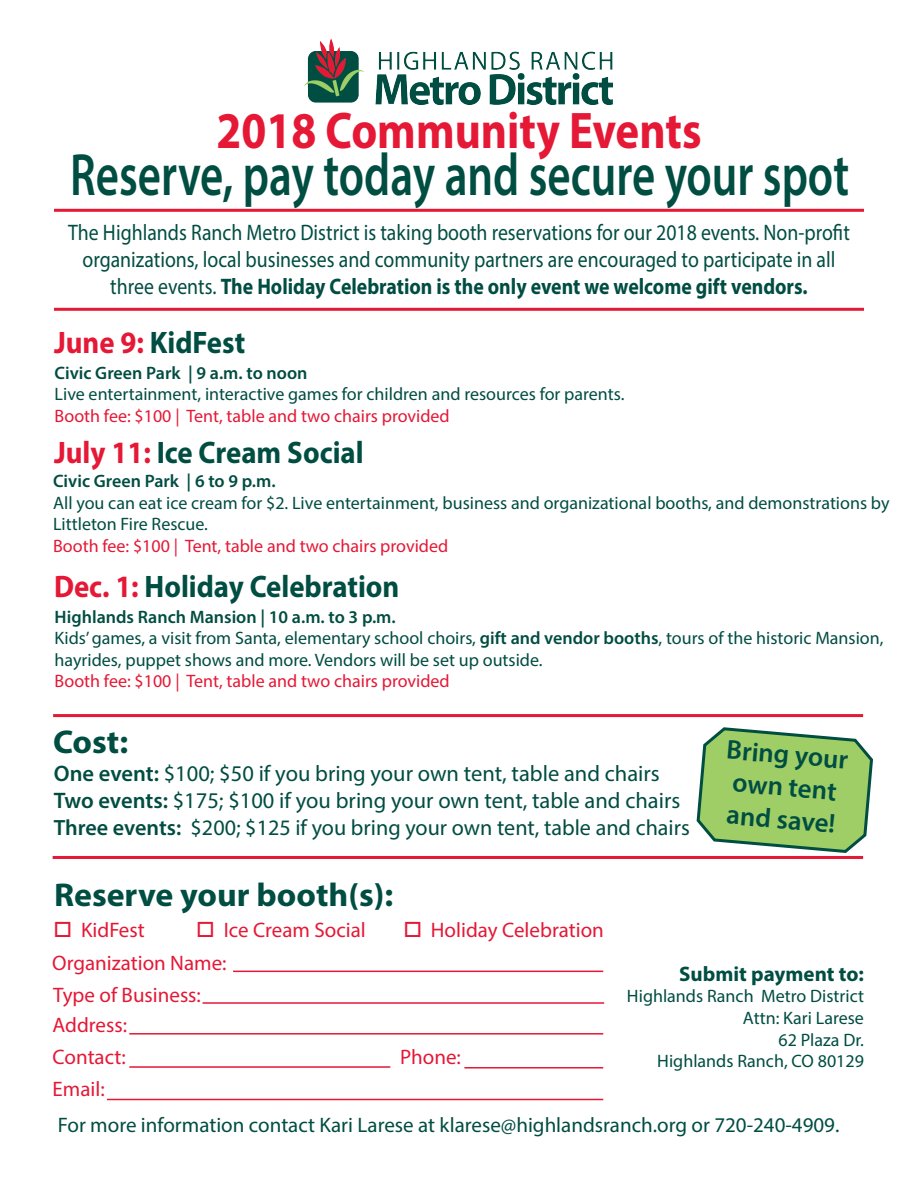
<style>
.page{position:relative;width:918px;height:1188px;background:#fff}
.page>*{position:absolute;margin:0;border:0;box-sizing:border-box;transform-origin:0 0}
.t1{font:600 60px "Myriad Pro";color:#004d42;scale:.75 1}
.t2{font:700 51.75px "Myriad Pro";color:#e51836;scale:.87 1}
.t3{font:700 33px "Myriad Pro";color:#004d42}
.t4{font:700 31.2px "Myriad Pro";color:#004d42;scale:.92 1}
.t5{font:600 27px/32.4px "Myriad Pro";color:#004d42}
.t6{font:22.5px/27px "Myriad Pro";color:#004d42;text-align:center;scale:.88 1}
.t7{font:22.5px "Myriad Pro";color:#004d42}
.t8{font:700 22.5px "Myriad Pro";color:#004d42;scale:.88 1}
.t9{font:22.2px "Myriad Pro";color:#004d42}
.t10{font:21px "Myriad Pro";color:#e51836}
.t11{font:21px "Myriad Pro";color:#004d42}
.t12{font:700 21px "Myriad Pro";color:#004d42}
.t13{font:18px/21.6px "Myriad Pro";color:#004d42}
.t14{font:18px "Myriad Pro";color:#e51836}
.t15{font:600 18px "Myriad Pro";color:#004d42}
.s1{font-weight:400}
.s2{color:#e51836}
.s3{font-weight:600}
</style>
<div class="page">
<img style="left:304px;top:39px;width:309px;height:65px">
<hr style="left:54px;top:209px;width:810px;height:3px;background:#e51836">
<hr style="left:54px;top:308px;width:810px;height:3px;background:#e51836">
<hr style="left:53px;top:714px;width:810px;height:3px;background:#e51836">
<svg style="left:696px;top:727px;width:177px;height:126px;background:#a2cc7b"></svg>
<hr style="left:53px;top:856px;width:810px;height:3px;background:#e51836">
<hr style="left:233px;top:971px;width:370px;height:1px;background:#e51836">
<hr style="left:129px;top:1033px;width:474px;height:2px;background:#e51836">
<hr style="left:107px;top:1099px;width:496px;height:1px;background:#e51836">
<hr style="left:129px;top:1066px;width:261px;height:2px;background:#e51836">
<hr style="left:464px;top:1067px;width:139px;height:2px;background:#e51836">
<hr style="left:202px;top:1002px;width:402px;height:2px;background:#e51836">
<p class="t2" style="left:216px;top:97px;width:559px">2018 Community Events</p>
<p class="t1" style="left:70px;top:137px;width:1040px">Reserve, pay today and secure your spot</p>
<p class="t6" style="left:68px;top:219px;width:890px">The Highlands Ranch Metro District is taking booth reservations for our 2018 events. Non-profit organizations, local businesses and community partners are encouraged to participate in all</p>
<p class="t8" style="left:110px;top:272px;width:794px"><span class="s1">three events.</span> The Holiday Celebration is the only event we welcome gift vendors.</p>
<p class="t4" style="left:54px;top:322px;width:209px"><span class="s2">June 9:</span> KidFest</p>
<p class="t15" style="left:55px;top:361px;width:254px">Civic Green Park | 9 a.m. to noon</p>
<p class="t13" style="left:55px;top:383px;width:571px">Live entertainment, interactive games for children and resources for parents.</p>
<p class="t14" style="left:55px;top:405px;width:397px">Booth fee: $100 | Tent, table and two chairs provided</p>
<p class="t4" style="left:54px;top:432px;width:338px"><span class="s2">July 11:</span> Ice Cream Social</p>
<p class="t15" style="left:53px;top:470px;width:224px">Civic Green Park | 6 to 9 p.m.</p>
<p class="t13" style="left:53px;top:492px;width:838px">All you can eat ice cream for $2. Live entertainment, business and organizational booths, and demonstrations by<br>Littleton Fire Rescue.</p>
<p class="t14" style="left:53px;top:535px;width:397px">Booth fee: $100 | Tent, table and two chairs provided</p>
<p class="t4" style="left:54px;top:566px;width:377px"><span class="s2">Dec. 1:</span> Holiday Celebration</p>
<p class="t15" style="left:55px;top:605px;width:343px">Highlands Ranch Mansion | 10 a.m. to 3 p.m.</p>
<p class="t13" style="left:55px;top:627px;width:830px">Kids’ games, a visit from Santa, elementary school choirs, <span class="s3">gift and vendor booths</span>, tours of the historic Mansion, hayrides, puppet shows and more. Vendors will be set up outside.</p>
<p class="t14" style="left:55px;top:670px;width:397px">Booth fee: $100 | Tent, table and two chairs provided</p>
<p class="t3" style="left:53px;top:720px;width:77px">Cost:</p>
<p class="t7" style="left:54px;top:760px;width:608px"><span class="s3">One event:</span> $100; $50 if you bring your own tent, table and chairs</p>
<p class="t7" style="left:54px;top:787px;width:628px"><span class="s3">Two events:</span> $175; $100 if you bring your own tent, table and chairs</p>
<p class="t9" style="left:54px;top:813px;width:638px"><span class="s3">Three events:</span> $200; $125 if you bring your own tent, table and chairs</p>
<p class="t3" style="left:54px;top:874px;width:341px">Reserve your booth(s):</p>
<p class="t5" style="left:728px;top:732px;width:123px;rotate:5deg">Bring your own tent and save!</p>
<p class="t10" style="left:53px;top:917px;width:93px">□ KidFest</p>
<p class="t10" style="left:196px;top:917px;width:171px">□ Ice Cream Social</p>
<p class="t10" style="left:403px;top:917px;width:202px">□ Holiday Celebration</p>
<p class="t10" style="left:52px;top:950px;width:176px">Organization Name:</p>
<p class="t10" style="left:53px;top:982px;width:149px">Type of Business:</p>
<p class="t10" style="left:53px;top:1012px;width:76px">Address:</p>
<p class="t10" style="left:53px;top:1044px;width:75px">Contact:</p>
<p class="t10" style="left:400px;top:1044px;width:62px">Phone:</p>
<p class="t10" style="left:53px;top:1076px;width:54px">Email:</p>
<p class="t12" style="left:679px;top:960px;width:186px">Submit payment to:</p>
<p class="t13" style="left:627px;top:985px;width:239px">Highlands Ranch Metro District</p>
<p class="t13" style="left:743px;top:1007px;width:123px">Attn: Kari Larese</p>
<p class="t13" style="left:778px;top:1029px;width:87px">62 Plaza Dr.</p>
<p class="t13" style="left:657px;top:1050px;width:208px">Highlands Ranch, CO 80129</p>
<p class="t11" style="left:58px;top:1112px;width:783px">For more information contact Kari Larese at klarese@highlandsranch.org or 720-240-4909.</p>
</div>
